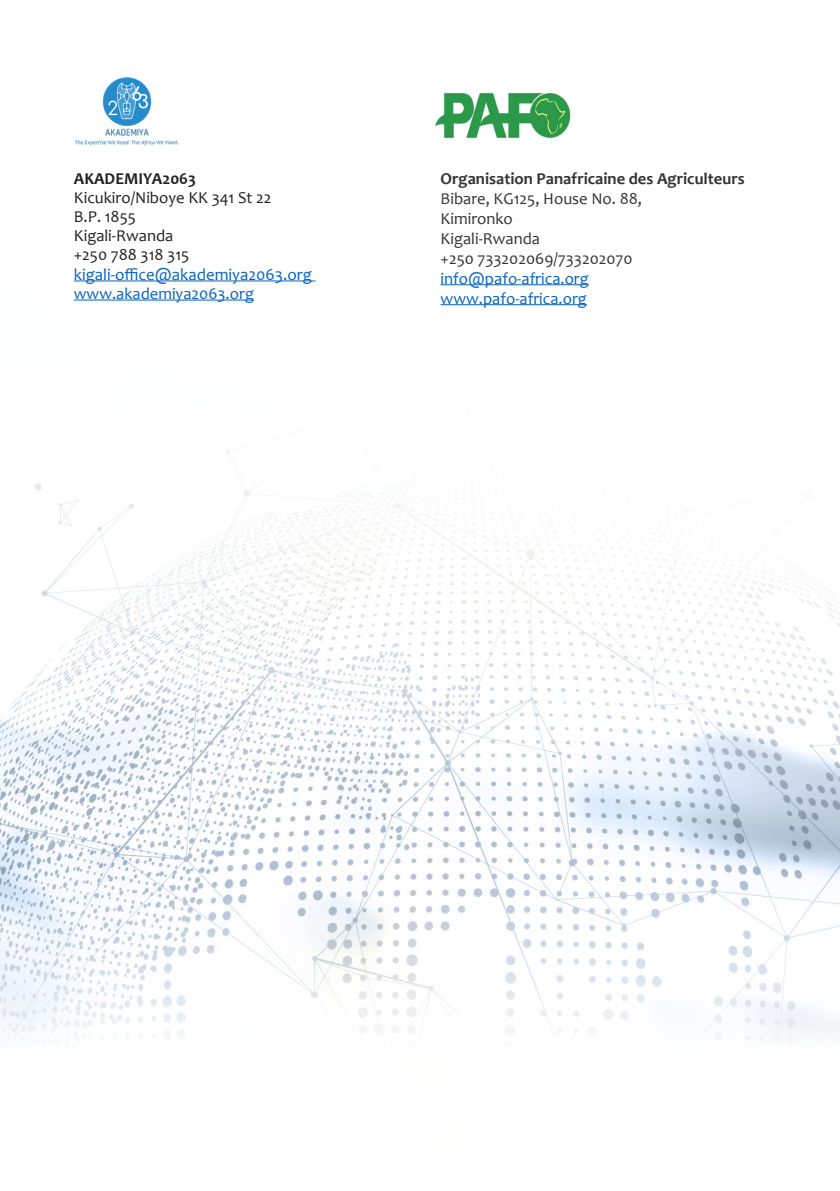
<style>
.page{position:relative;width:840px;height:1191px;background:#fff}
.page>*{position:absolute;margin:0;border:0;box-sizing:border-box;transform-origin:0 0}
.t1{font:17px "Candara";color:#0563c1}
.t2{font:700 16.6px/20px "Candara";color:#333}
.t3{font:16.6px "Candara";color:#0563c1}
.t4{font:16.6px "Candara";color:#231f20}
.t5{font:16.6px/20px "Candara";color:#333}
.t6{font:700 16.6px "Candara";color:#231f20}
.s1{font-weight:400}
</style>
<div class="page">
<img style="left:0;top:280px;width:839px;height:760px">
<hr style="left:74px;top:281px;width:241px;height:1px;background:#0563c1">
<hr style="left:74px;top:300px;width:180px;height:1px;background:#0563c1">
<hr style="left:440px;top:284px;width:148px;height:1px;background:#0563c1">
<hr style="left:440px;top:304px;width:146px;height:1px;background:#0563c1">
<img style="left:435px;top:92px;width:136px;height:46px">
<img style="left:75px;top:77px;width:104px;height:69px">
<p class="t6" style="left:74px;top:168px;width:123px">AKADEMIYA2063</p>
<p class="t4" style="left:74px;top:187px;width:199px">Kicukiro/Niboye KK 341 St 22</p>
<p class="t4" style="left:74px;top:206px;width:64px">B.P. 1855</p>
<p class="t4" style="left:74px;top:225px;width:101px">Kigali-Rwanda</p>
<p class="t4" style="left:74px;top:245px;width:117px">+250 788 318 315</p>
<p class="t1" style="left:74px;top:264px;width:239px">kigali-office@akademiya2063.org</p>
<p class="t3" style="left:74px;top:283px;width:181px">www.akademiya2063.org</p>
<p class="t2" style="left:440px;top:168px;width:305px">Organisation Panafricaine des Agriculteurs<br><span class="s1">Bibare, KG125, House No. 88,</span></p>
<p class="t5" style="left:440px;top:208px;width:101px">Kimironko<br>Kigali-Rwanda</p>
<p class="t5" style="left:440px;top:248px;width:193px">+250 733202069/733202070</p>
<p class="t3" style="left:440px;top:268px;width:150px">info@pafo-africa.org</p>
<p class="t3" style="left:440px;top:288px;width:148px">www.pafo-africa.org</p>
</div>
